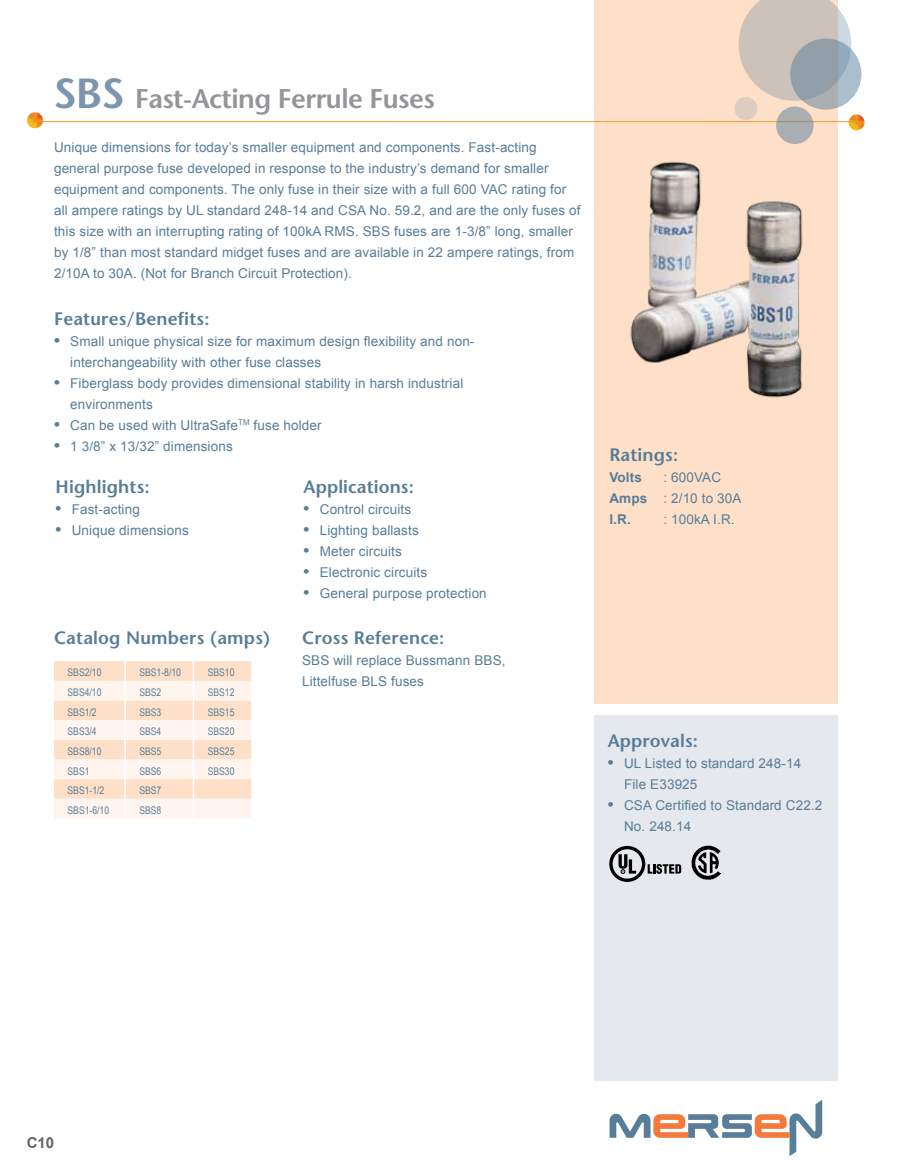
<style>
.page{position:relative;width:905px;height:1175px;background:#fff}
.page>*{position:absolute;margin:0;border:0;box-sizing:border-box;transform-origin:0 0}
.t1{font:600 27px "Stone Sans Std";letter-spacing:-.02em;color:#939598}
.t2{font:600 18px "Stone Sans Std";letter-spacing:.01em;color:#587d98}
.t3{font:700 15px "Arial";color:#636466}
.t4{font:13.5px/21px "Arial";letter-spacing:.01em;color:#587d98}
.t5{font:700 13.5px "Arial";letter-spacing:.01em;color:#587d98}
.t6{font:10.5px "Arial Narrow";color:#587d98}
.s1{font-size:42px;color:#7a95ad}
.s2{font-weight:700;font-size:16.5px}
.s3{font-weight:700}
</style>
<div class="page">
<div style="left:595px;top:0;width:243px;height:703px;background:#fee0c9"></div>
<div style="left:595px;top:714px;width:243px;height:366px;background:#e5e8ed"></div>
<svg style="left:848px;top:114px;width:16px;height:16px"></svg>
<hr style="left:35px;top:121px;width:818px;height:1px;background:#ee9321">
<svg style="left:27px;top:112px;width:16px;height:16px"></svg>
<svg style="left:738px;top:0;width:113px;height:101px"></svg>
<svg style="left:790px;top:38px;width:71px;height:72px;background:#9ba8b2"></svg>
<svg style="left:776px;top:106px;width:37px;height:38px"></svg>
<div style="left:734px;top:97px;width:23px;height:23px;background:#ddccbf;border-radius:50%"></div>
<svg style="left:609px;top:1100px;width:213px;height:56px"></svg>
<img style="left:630px;top:142px;width:173px;height:256px">
<img style="left:691px;top:846px;width:29px;height:33px">
<svg style="left:609px;top:846px;width:72px;height:36px"></svg>
<svg style="left:54px;top:661px;width:197px;height:157px;background:#feeadc"></svg>
<h1 class="t1" style="left:53px;top:82px;width:383px"><span class="s1">SBS</span> Fast-Acting Ferrule Fuses</h1>
<p class="t4" style="left:54px;top:137px;width:528px">Unique dimensions for today’s smaller equipment and components. Fast-acting general purpose fuse developed in response to the industry’s demand for smaller equipment and components. The only fuse in their size with a full 600 VAC rating for all ampere ratings by UL standard 248-14 and CSA No. 59.2, and are the only fuses of this size with an interrupting rating of 100kA RMS. SBS fuses are 1-3/8” long, smaller by 1/8” than most standard midget fuses and are available in 22 ampere ratings, from 2/10A to 30A. (Not for Branch Circuit Protection).</p>
<h2 class="t2" style="left:54px;top:307px;width:157px">Features/Benefits:</h2>
<p class="t4" style="left:70px;top:330px;width:406px;text-indent:-16px"><span class="s2">•</span> Small unique physical size for maximum design flexibility and non&shy;interchangeability with other fuse classes</p>
<p class="t4" style="left:70px;top:372px;width:394px;text-indent:-16px"><span class="s2">•</span> Fiberglass body provides dimensional stability in harsh industrial environments</p>
<p class="t4" style="left:54px;top:414px;width:269px"><span class="s2">•</span> Can be used with UltraSafe<sup>TM</sup> fuse holder</p>
<p class="t4" style="left:54px;top:435px;width:180px"><span class="s2">•</span> 1 3/8” x 13/32” dimensions</p>
<h2 class="t2" style="left:56px;top:476px;width:96px">Highlights:</h2>
<p class="t4" style="left:56px;top:499px;width:86px"><span class="s2">•</span> Fast-acting</p>
<p class="t4" style="left:56px;top:520px;width:135px"><span class="s2">•</span> Unique dimensions</p>
<h2 class="t2" style="left:303px;top:476px;width:112px">Applications:</h2>
<p class="t4" style="left:303px;top:499px;width:109px"><span class="s2">•</span> Control circuits</p>
<p class="t4" style="left:303px;top:520px;width:117px"><span class="s2">•</span> Lighting ballasts</p>
<p class="t4" style="left:303px;top:541px;width:100px"><span class="s2">•</span> Meter circuits</p>
<p class="t4" style="left:303px;top:562px;width:125px"><span class="s2">•</span> Electronic circuits</p>
<p class="t4" style="left:303px;top:583px;width:185px"><span class="s2">•</span> General purpose protection</p>
<h2 class="t2" style="left:54px;top:627px;width:218px">Catalog Numbers (amps)</h2>
<h2 class="t2" style="left:302px;top:627px;width:144px">Cross Reference:</h2>
<p class="t4" style="left:302px;top:650px;width:205px">SBS will replace Bussmann BBS,<br>Littelfuse BLS fuses</p>
<p class="t6" style="left:68px;top:665px;width:35px">SBS2/10</p>
<p class="t6" style="left:139px;top:665px;width:43px">SBS1-8/10</p>
<p class="t6" style="left:208px;top:665px;width:28px">SBS10</p>
<p class="t6" style="left:68px;top:684px;width:35px">SBS4/10</p>
<p class="t6" style="left:139px;top:684px;width:24px">SBS2</p>
<p class="t6" style="left:208px;top:684px;width:28px">SBS12</p>
<p class="t6" style="left:68px;top:704px;width:31px">SBS1/2</p>
<p class="t6" style="left:139px;top:704px;width:24px">SBS3</p>
<p class="t6" style="left:208px;top:704px;width:28px">SBS15</p>
<p class="t6" style="left:68px;top:724px;width:31px">SBS3/4</p>
<p class="t6" style="left:139px;top:724px;width:24px">SBS4</p>
<p class="t6" style="left:208px;top:724px;width:28px">SBS20</p>
<p class="t6" style="left:68px;top:743px;width:35px">SBS8/10</p>
<p class="t6" style="left:139px;top:743px;width:24px">SBS5</p>
<p class="t6" style="left:208px;top:743px;width:28px">SBS25</p>
<p class="t6" style="left:68px;top:763px;width:24px">SBS1</p>
<p class="t6" style="left:139px;top:763px;width:24px">SBS6</p>
<p class="t6" style="left:208px;top:763px;width:28px">SBS30</p>
<p class="t6" style="left:68px;top:783px;width:38px">SBS1-1/2</p>
<p class="t6" style="left:139px;top:783px;width:24px">SBS7</p>
<p class="t6" style="left:68px;top:802px;width:43px">SBS1-6/10</p>
<p class="t6" style="left:139px;top:802px;width:24px">SBS8</p>
<h2 class="t2" style="left:609px;top:444px;width:70px">Ratings:</h2>
<p class="t5" style="left:609px;top:468px;width:34px">Volts</p>
<p class="t4" style="left:609px;top:467px;width:134px;text-indent:54px">: 600VAC<br><span class="s3">Amps</span> : 2/10 to 30A<br><span class="s3">I.R.</span></p>
<p class="t4" style="left:663px;top:509px;width:73px">: 100kA I.R.</p>
<h2 class="t2" style="left:608px;top:729px;width:92px">Approvals:</h2>
<p class="t4" style="left:624px;top:752px;width:179px;text-indent:-16px"><span class="s2">•</span> UL Listed to standard 248-14<br>File E33925</p>
<p class="t4" style="left:624px;top:794px;width:200px;text-indent:-16px"><span class="s2">•</span> CSA Certified to Standard C22.2<br>No. 248.14</p>
<p class="t3" style="left:27px;top:1132px;width:29px">C10</p>
</div>
